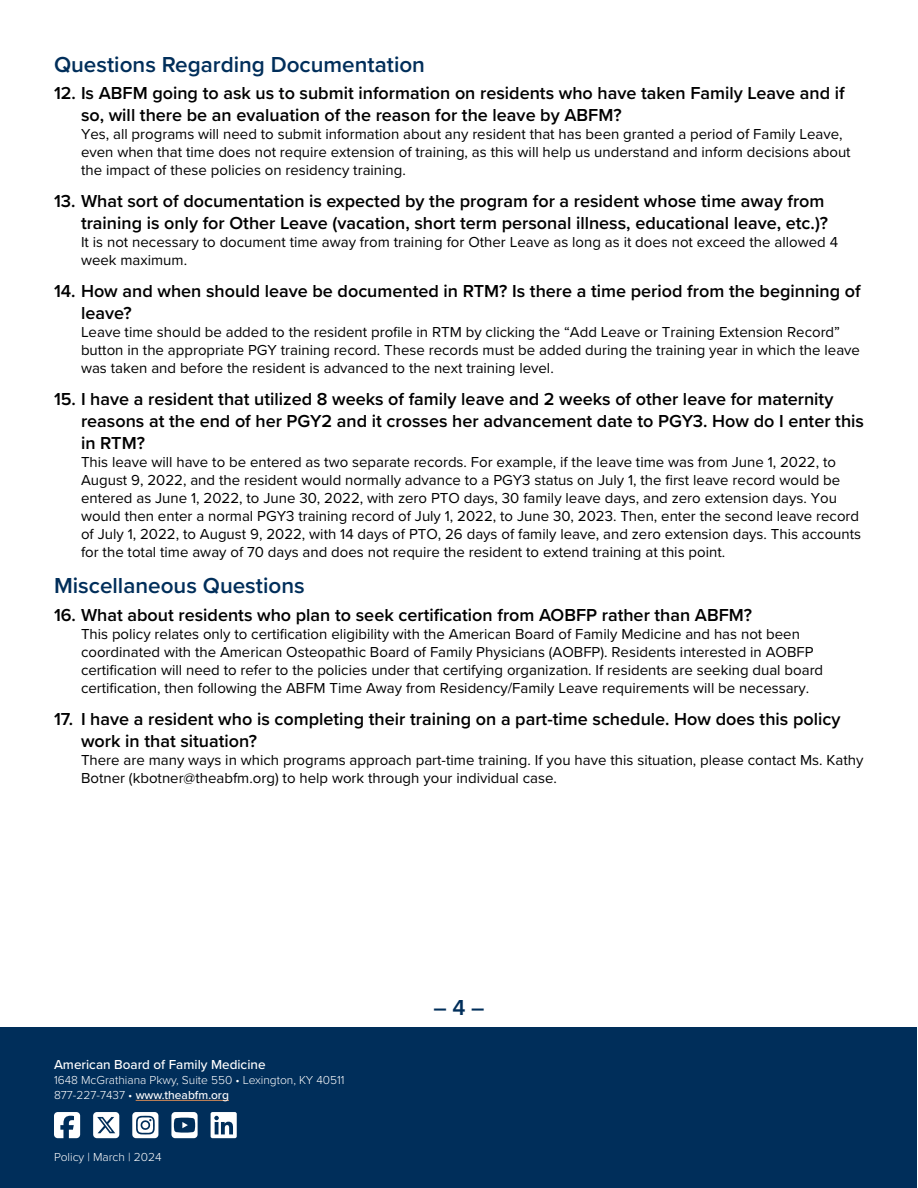
<style>
.page{position:relative;width:918px;height:1188px;background:#fff}
.page>*{position:absolute;margin:0;border:0;box-sizing:border-box;transform-origin:0 0}
.t1{font:600 22.5px "Proxima Nova";color:#002e5a}
.t2{font:600 18px/21.6px "Proxima Nova";color:#000}
.t3{font:15px/18px "Proxima Nova";color:#000}
.t4{font:500 13.5px "Proxima Nova";color:#fff}
.t5{font:300 12px/15px "Proxima Nova";color:#fff}
.s1{font-weight:500}
</style>
<div class="page">
<div style="left:1px;top:1028px;width:916px;height:160px;background:#002e5a"></div>
<hr style="left:136px;top:1100px;width:93px;height:1px;background:#d58a56">
<svg style="left:54px;top:1112px;width:26px;height:26px"></svg>
<svg style="left:93px;top:1112px;width:26px;height:26px"></svg>
<svg style="left:132px;top:1112px;width:26px;height:26px"></svg>
<svg style="left:171px;top:1112px;width:27px;height:26px"></svg>
<svg style="left:211px;top:1112px;width:26px;height:26px"></svg>
<h1 class="t1" style="left:54px;top:47px;width:373px">Questions Regarding Documentation</h1>
<p class="t2" style="left:81px;top:82px;width:765px;text-indent:-27px">12. Is ABFM going to ask us to submit information on residents who have taken Family Leave and if so, will there be an evaluation of the reason for the leave by ABFM?</p>
<p class="t3" style="left:81px;top:124px;width:771px">Yes, all programs will need to submit information about any resident that has been granted a period of Family Leave, even when that time does not require extension of training, as this will help us understand and inform decisions about the impact of these policies on residency training.</p>
<p class="t2" style="left:54px;top:190px;width:776px;text-align:right">13. What sort of documentation is expected by the program for a resident whose time away from training is only for Other Leave (vacation, short term personal illness, educational leave, etc.)?</p>
<p class="t3" style="left:81px;top:232px;width:759px">It is not necessary to document time away from training for Other Leave as long as it does not exceed the allowed 4 week maximum.</p>
<p class="t2" style="left:81px;top:280px;width:781px;text-indent:-27px">14. How and when should leave be documented in RTM? Is there a time period from the beginning of leave?</p>
<p class="t3" style="left:81px;top:322px;width:781px">Leave time should be added to the resident profile in RTM by clicking the “Add Leave or Training Extension Record” button in the appropriate PGY training record. These records must be added during the training year in which the leave was taken and before the resident is advanced to the next training level.</p>
<p class="t2" style="left:81px;top:388px;width:785px;text-indent:-27px">15. I have a resident that utilized 8 weeks of family leave and 2 weeks of other leave for maternity reasons at the end of her PGY2 and it crosses her advancement date to PGY3. How do I enter this in RTM?</p>
<p class="t3" style="left:81px;top:452px;width:782px">This leave will have to be entered as two separate records. For example, if the leave time was from June 1, 2022, to August 9, 2022, and the resident would normally advance to a PGY3 status on July 1, the first leave record would be entered as June 1, 2022, to June 30, 2022, with zero PTO days, 30 family leave days, and zero extension days. You would then enter a normal PGY3 training record of July 1, 2022, to June 30, 2023. Then, enter the second leave record of July 1, 2022, to August 9, 2022, with 14 days of PTO, 26 days of family leave, and zero extension days. This accounts for the total time away of 70 days and does not require the resident to extend training at this point.</p>
<h1 class="t1" style="left:54px;top:569px;width:252px">Miscellaneous Questions</h1>
<p class="t2" style="left:54px;top:603px;width:700px">16. What about residents who plan to seek certification from AOBFP rather than ABFM?</p>
<p class="t3" style="left:81px;top:624px;width:744px">This policy relates only to certification eligibility with the American Board of Family Medicine and has not been coordinated with the American Osteopathic Board of Family Physicians (AOBFP). Residents interested in AOBFP certification will need to refer to the policies under that certifying organization. If residents are seeking dual board certification, then following the ABFM Time Away from Residency/Family Leave requirements will be necessary.</p>
<p class="t2" style="left:81px;top:708px;width:761px;text-indent:-27px">17. I have a resident who is completing their training on a part-time schedule. How does this policy work in that situation?</p>
<p class="t3" style="left:81px;top:750px;width:784px">There are many ways in which programs approach part-time training. If you have this situation, please contact Ms. Kathy<br>Botner (kbotner@theabfm.org) to help work through your individual case.</p>
<p class="t4" style="left:54px;top:1054px;width:213px">American Board of Family Medicine</p>
<p class="t5" style="left:54px;top:1071px;width:292px">1648 McGrathiana Pkwy, Suite 550 • Lexington, KY 40511<br>877-227-7437 • <span class="s1">www.theabfm.org</span></p>
<p class="t5" style="left:54px;top:1149px;width:109px">Policy | March | 2024</p>
<h1 class="t1" style="left:433px;top:991px;width:53px">– 4 –</h1>
</div>
